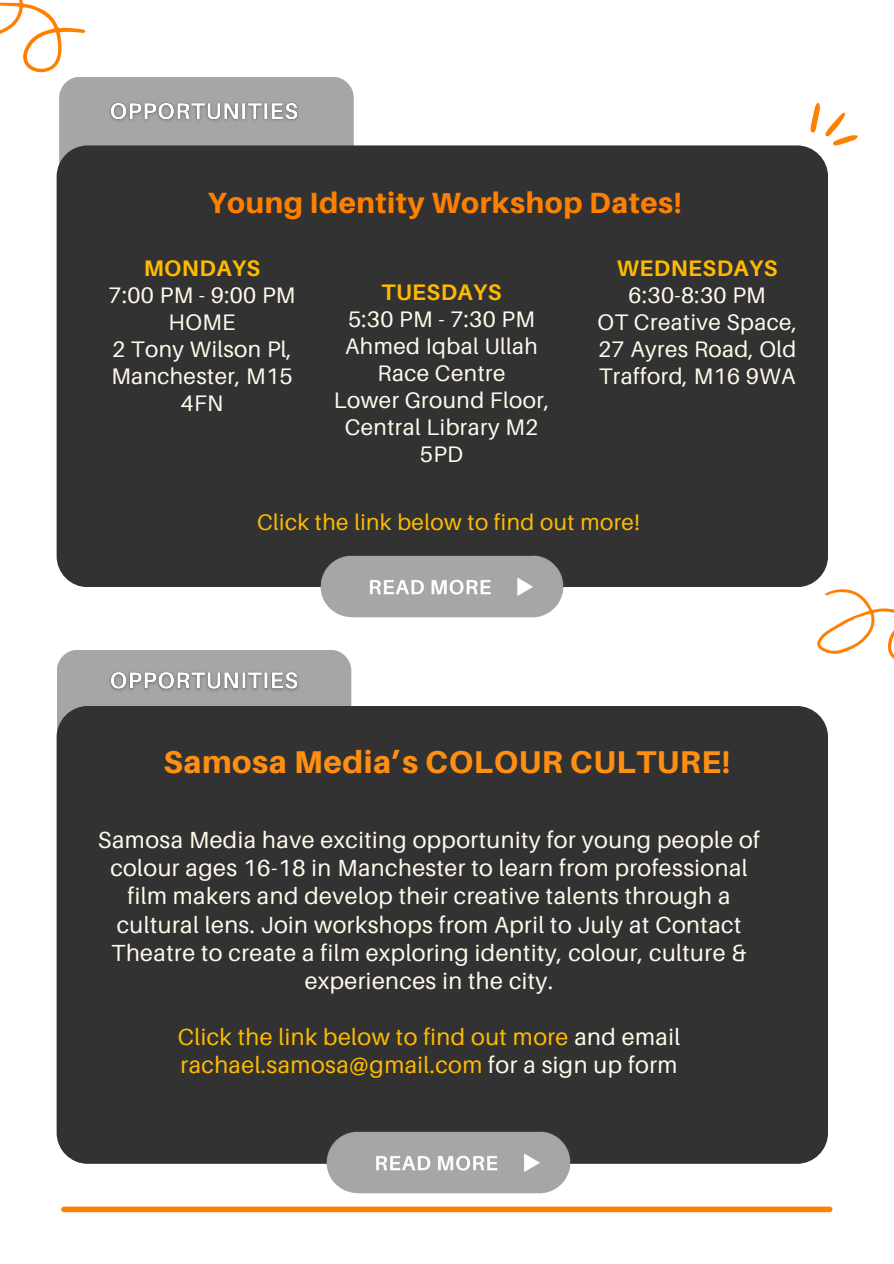
<style>
.page{position:relative;width:894px;height:1264px;background:#fff}
.page>*{position:absolute;margin:0;border:0;box-sizing:border-box;transform-origin:0 0}
.t1{font:800 31.5px "Aileron";letter-spacing:.02em;color:#ff8f12}
.t2{font:800 29.25px "Aileron";letter-spacing:.02em;color:#ff8000}
.t3{font:23.25px/28.2px "Aileron";letter-spacing:.02em;color:#fffaeb;text-align:center}
.t4{font:23.25px/28.2px "Aileron";letter-spacing:.02em;color:#ffba00}
.t5{font:22.5px/27px "Aileron";letter-spacing:.02em;color:#fffaeb;text-align:center}
.t6{font:22.5px "Aileron";letter-spacing:.02em;color:#ffba00}
.t7{font:700 22.5px "Aileron";letter-spacing:.02em;color:#ffba00}
.s1{color:#fffaeb}
</style>
<div class="page">
<svg style="left:801px;top:558px;width:92px;height:100px"></svg>
<svg style="left:0;top:0;width:86px;height:73px"></svg>
<div style="left:64px;top:1206px;width:765px;height:6px;background:#ff8000"></div>
<div style="left:57px;top:649px;width:294px;height:113px;background:#a6a6a6;border-radius:21px"></div>
<div style="left:57px;top:706px;width:770px;height:457px;background:#323232;border-radius:31px"></div>
<img style="left:325px;top:1131px;width:247px;height:63px">
<div style="left:59px;top:77px;width:294px;height:112px;background:#a6a6a6;border-radius:21px"></div>
<div style="left:57px;top:145px;width:770px;height:442px;background:#323232;border-radius:31px"></div>
<svg style="left:810px;top:103px;width:47px;height:42px"></svg>
<img style="left:320px;top:555px;width:244px;height:63px">
<img style="left:110px;top:672px;width:189px;height:19px">
<img style="left:109px;top:102px;width:190px;height:19px">
<p class="t2" style="left:208px;top:185px;width:475px">Young Identity Workshop Dates!</p>
<p class="t7" style="left:144px;top:254px;width:118px">MONDAYS</p>
<p class="t5" style="left:108px;top:281px;width:188px">7:00 PM - 9:00 PM<br>HOME<br>2 Tony Wilson Pl,<br>Manchester, M15<br>4FN</p>
<p class="t7" style="left:381px;top:278px;width:121px">TUESDAYS</p>
<p class="t5" style="left:333px;top:305px;width:217px">5:30 PM - 7:30 PM<br>Ahmed Iqbal Ullah<br>Race Centre<br>Lower Ground Floor,<br>Central Library M2<br>5PD</p>
<p class="t7" style="left:616px;top:254px;width:162px">WEDNESDAYS</p>
<p class="t5" style="left:597px;top:281px;width:201px">6:30-8:30 PM<br>OT Creative Space,<br>27 Ayres Road, Old<br>Trafford, M16 9WA</p>
<p class="t6" style="left:257px;top:508px;width:384px">Click the link below to find out more!</p>
<h1 class="t1" style="left:163px;top:742px;width:568px">Samosa Media’s COLOUR CULTURE!</h1>
<p class="t3" style="left:98px;top:825px;width:663px">Samosa Media have exciting opportunity for young people of colour ages 16-18 in Manchester to learn from professional film makers and develop their creative talents through a cultural lens. Join workshops from April to July at Contact Theatre to create a film exploring identity, colour, culture &amp; experiences in the city.</p>
<p class="t4" style="left:178px;top:1022px;width:504px">Click the link below to find out more <span class="s1">and email </span>rachael.samosa@gmail.com <span class="s1">for a sign up form</span></p>
</div>
